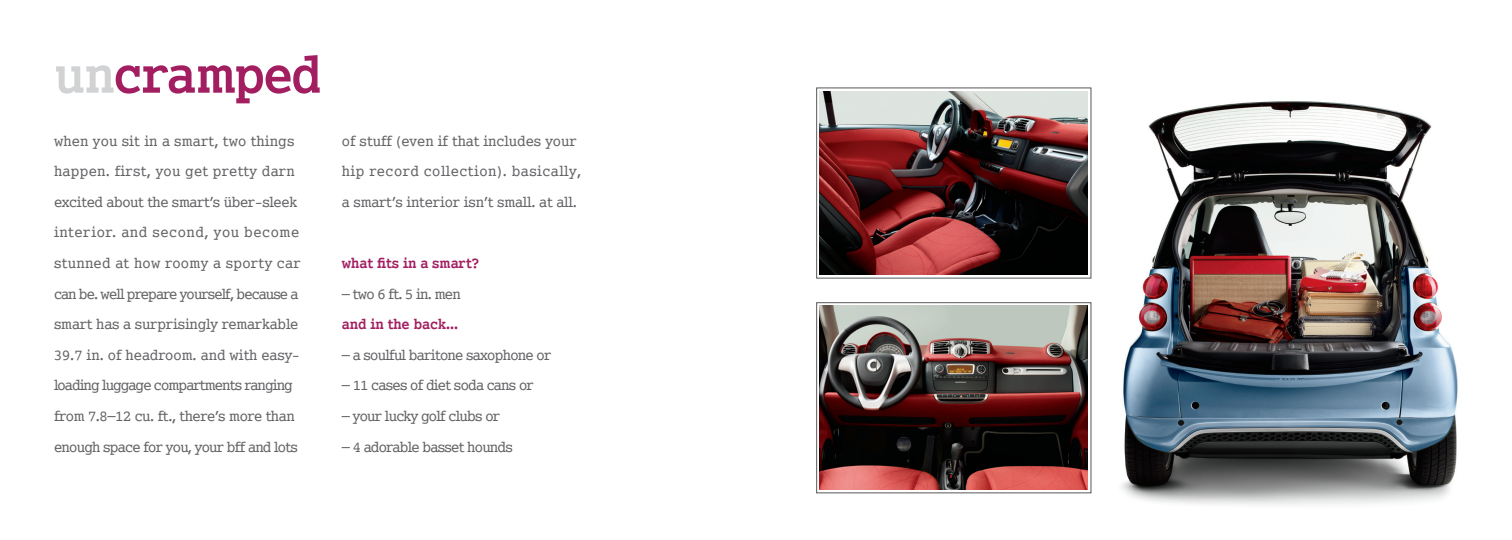
<style>
.page{position:relative;width:1512px;height:540px;background:#fff}
.page>*{position:absolute;margin:0;border:0;box-sizing:border-box;transform-origin:0 0}
.t1{font:700 condensed 60px "Smart Courier EUR";letter-spacing:-.03em;color:#a21e60}
.t2{font:500 condensed 16.5px/30.6px "Smart Courier EUR";letter-spacing:-.02em;color:#636366}
.t3{font:500 condensed 16.5px "Smart Courier EUR";letter-spacing:-.04em;color:#636366}
.t4{font:500 condensed 16.5px/30.6px "Smart Courier EUR";color:#636366}
.t5{font:700 condensed 16.5px "Smart Courier EUR";color:#a21e60}
.s1{color:#d1d2d4}
</style>
<div class="page">
<img style="left:1121px;top:101px;width:337px;height:404px">
<img style="left:820px;top:91px;width:267px;height:183px">
<img style="left:820px;top:306px;width:267px;height:183px">
<h1 class="t1" style="left:54px;top:43px;width:269px"><span class="s1">un</span>cramped</h1>
<p class="t2" style="left:54px;top:125px;width:248px">when you sit in a smart, two things happen. first, you get pretty darn excited about the smart’s über-sleek interior. and second, you become stunned at how roomy a sporty car can be. well prepare yourself, because a smart has a surprisingly remarkable 39.7 in. of headroom. and with easy&shy;loading luggage compartments ranging from 7.8–12 cu. ft., there’s more than enough space for you, your bff and lots</p>
<p class="t4" style="left:342px;top:125px;width:241px">of stuff (even if that includes your hip record collection). basically, a smart’s interior isn’t small. at all.</p>
<p class="t5" style="left:342px;top:254px;width:139px">what fits in a smart?</p>
<p class="t3" style="left:342px;top:285px;width:120px">– two 6 ft. 5 in. men</p>
<p class="t5" style="left:342px;top:316px;width:118px">and in the back...</p>
<p class="t3" style="left:342px;top:346px;width:211px">– a soulful baritone saxophone or</p>
<p class="t3" style="left:342px;top:377px;width:194px">– 11 cases of diet soda cans or</p>
<p class="t3" style="left:342px;top:408px;width:160px">– your lucky golf clubs or</p>
<p class="t3" style="left:342px;top:438px;width:172px">– 4 adorable basset hounds</p>
</div>
